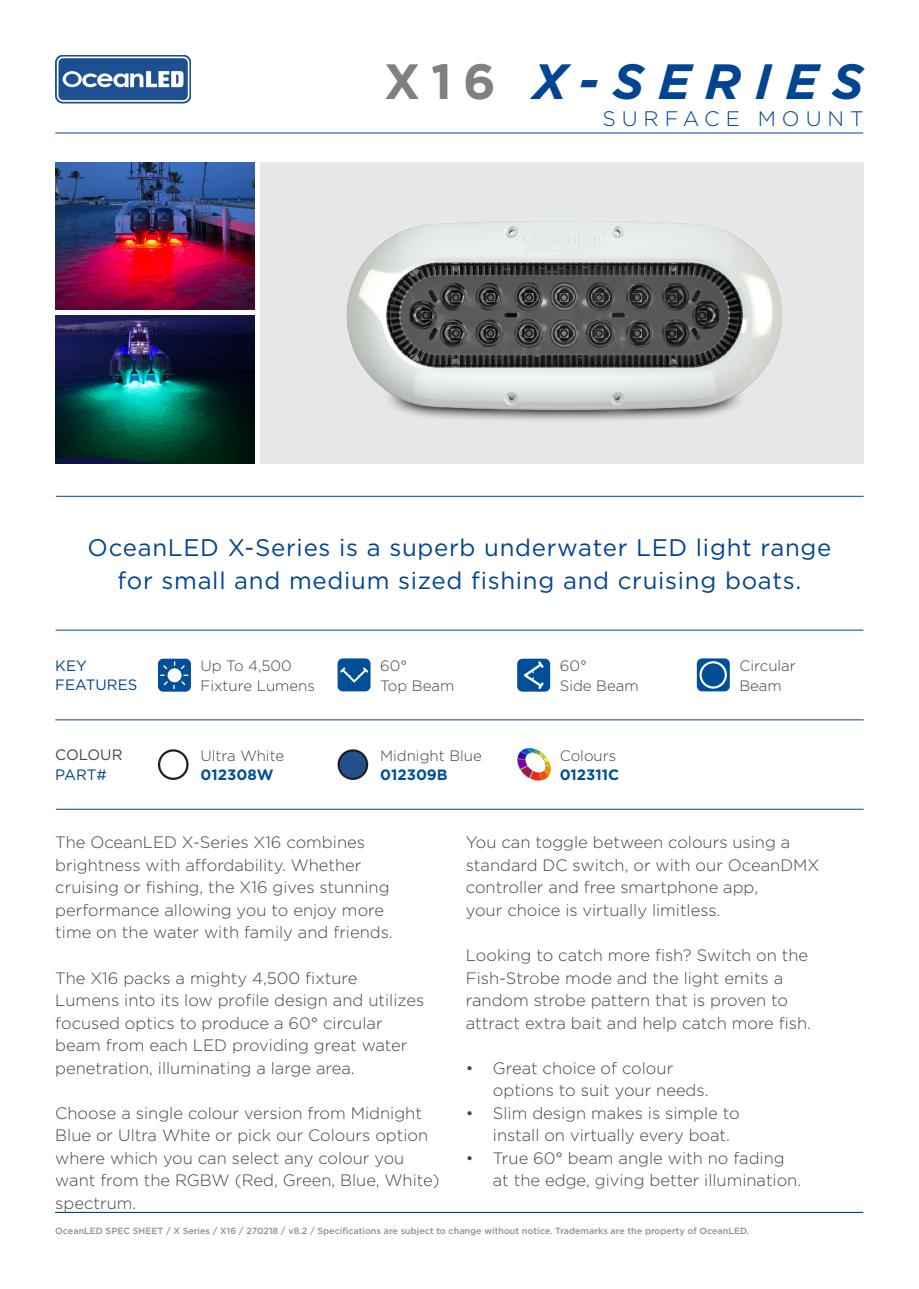
<style>
.page{position:relative;width:919px;height:1289px;background:#fff}
.page>*{position:absolute;margin:0;border:0;box-sizing:border-box;transform-origin:0 0}
.t1{font:italic 700 49.5px "Gotham";letter-spacing:.28em;color:#004591}
.t2{font:24px "Gotham";letter-spacing:.03em;color:#004591}
.t3{font:300 21px "Gotham";letter-spacing:.28em;color:#004591}
.t4{font:300 16.5px/22.5px "Gotham";color:#444}
.t5{font:300 15px/19.5px "Gotham";color:#3f4246}
.t6{font:15px "Gotham";color:#004591}
.t7{font:15px "Gotham";color:#444}
.t8{font:500 9px "Gotham";color:#8f8f8f}
.s1{font-style:normal;color:#808080}
.s2{font-weight:700;color:#014e99}
</style>
<div class="page">
<img style="left:55px;top:55px;width:136px;height:49px">
<hr style="left:56px;top:808px;width:807px;height:1px;background:#004591">
<hr style="left:56px;top:496px;width:807px;height:1px;background:#004591">
<hr style="left:56px;top:629px;width:807px;height:1px;background:#004591">
<hr style="left:55px;top:133px;width:808px;height:1px;background:#004591">
<div style="left:260px;top:162px;width:603px;height:301px;background:#e6e7e9"></div>
<hr style="left:55px;top:719px;width:808px;height:1px;background:#004591">
<hr style="left:55px;top:1211px;width:808px;height:1px;background:#004591">
<div style="left:158px;top:749px;width:30px;height:31px;border:2px solid #231f20;border-radius:50%"></div>
<div style="left:338px;top:750px;width:29px;height:28px;background:#21528f;border-radius:50%"></div>
<div style="left:337px;top:749px;width:31px;height:31px;border:2px solid #231f20;border-radius:50%"></div>
<div style="left:158px;top:658px;width:33px;height:33px;background:#014e99;border-radius:5px"></div>
<svg style="left:160px;top:661px;width:28px;height:28px"></svg>
<div style="left:517px;top:658px;width:33px;height:33px;background:#014e99;border-radius:5px"></div>
<svg style="left:524px;top:661px;width:19px;height:28px"></svg>
<div style="left:337px;top:658px;width:33px;height:33px;background:#014e99;border-radius:5px"></div>
<svg style="left:340px;top:667px;width:28px;height:15px"></svg>
<svg style="left:696px;top:658px;width:33px;height:33px"></svg>
<div style="left:699px;top:661px;width:27px;height:27px;border:2px solid #fff;border-radius:50%"></div>
<img style="left:330px;top:132px;width:468px;height:365px">
<svg style="left:517px;top:748px;width:34px;height:33px"></svg>
<img style="left:55px;top:162px;width:199px;height:147px">
<img style="left:55px;top:316px;width:199px;height:147px">
<p class="t1" style="left:384px;top:49px;width:481px"><span class="s1">X16</span> X-SERIES</p>
<p class="t3" style="left:602px;top:105px;width:263px">SURFACE MOUNT</p>
<p class="t2" style="left:88px;top:532px;width:745px">OceanLED X-Series is a superb underwater LED light range</p>
<p class="t2" style="left:117px;top:565px;width:685px">for small and medium sized fishing and cruising boats.</p>
<p class="t6" style="left:55px;top:655px;width:33px">KEY</p>
<p class="t6" style="left:55px;top:675px;width:83px">FEATURES</p>
<p class="t7" style="left:55px;top:745px;width:69px">COLOUR</p>
<p class="t6" style="left:55px;top:764px;width:53px">PART#</p>
<p class="t5" style="left:200px;top:655px;width:93px">Up To 4,500</p>
<p class="t5" style="left:200px;top:675px;width:116px">Fixture Lumens</p>
<p class="t5" style="left:380px;top:655px;width:76px">60°<br>Top Beam</p>
<p class="t5" style="left:559px;top:655px;width:80px">60°<br>Side Beam</p>
<p class="t5" style="left:739px;top:655px;width:58px">Circular</p>
<p class="t5" style="left:739px;top:675px;width:44px">Beam</p>
<p class="t5" style="left:200px;top:745px;width:85px">Ultra White<br><span class="s2">012308W</span></p>
<p class="t5" style="left:380px;top:745px;width:103px">Midnight Blue<br><span class="s2">012309B</span></p>
<p class="t5" style="left:559px;top:745px;width:61px">Colours<br><span class="s2">012311C</span></p>
<p class="t4" style="left:55px;top:830px;width:339px">The OceanLED X-Series X16 combines brightness with affordability. Whether cruising or fishing, the X16 gives stunning performance allowing you to enjoy more time on the water with family and friends.</p>
<p class="t4" style="left:55px;top:965px;width:370px">The X16 packs a mighty 4,500 fixture Lumens into its low profile design and utilizes focused optics to produce a 60° circular beam from each LED providing great water penetration, illuminating a large area.</p>
<p class="t4" style="left:55px;top:1100px;width:385px">Choose a single colour version from Midnight Blue or Ultra White or pick our Colours option where which you can select any colour you want from the RGBW (Red, Green, Blue, White) spectrum.</p>
<p class="t4" style="left:466px;top:830px;width:355px">You can toggle between colours using a standard DC switch, or with our OceanDMX controller and free smartphone app,<br>your choice is virtually limitless.</p>
<p class="t4" style="left:466px;top:943px;width:346px">Looking to catch more fish? Switch on the Fish-Strobe mode and the light emits a random strobe pattern that is proven to attract extra bait and help catch more fish.</p>
<p class="t4" style="left:493px;top:1055px;width:217px;text-indent:-27px">• Great choice of colour options to suit your needs.</p>
<p class="t4" style="left:493px;top:1100px;width:248px;text-indent:-27px">• Slim design makes is simple to install on virtually every boat.</p>
<p class="t4" style="left:493px;top:1145px;width:310px;text-indent:-27px">• True 60° beam angle with no fading at the edge, giving better illumination.</p>
<p class="t8" style="left:55px;top:1224px;width:695px">OceanLED SPEC SHEET / X Series / X16 / 270218 / v8.2 / Specifications are subject to change without notice. Trademarks are the property of OceanLED.</p>
</div>
